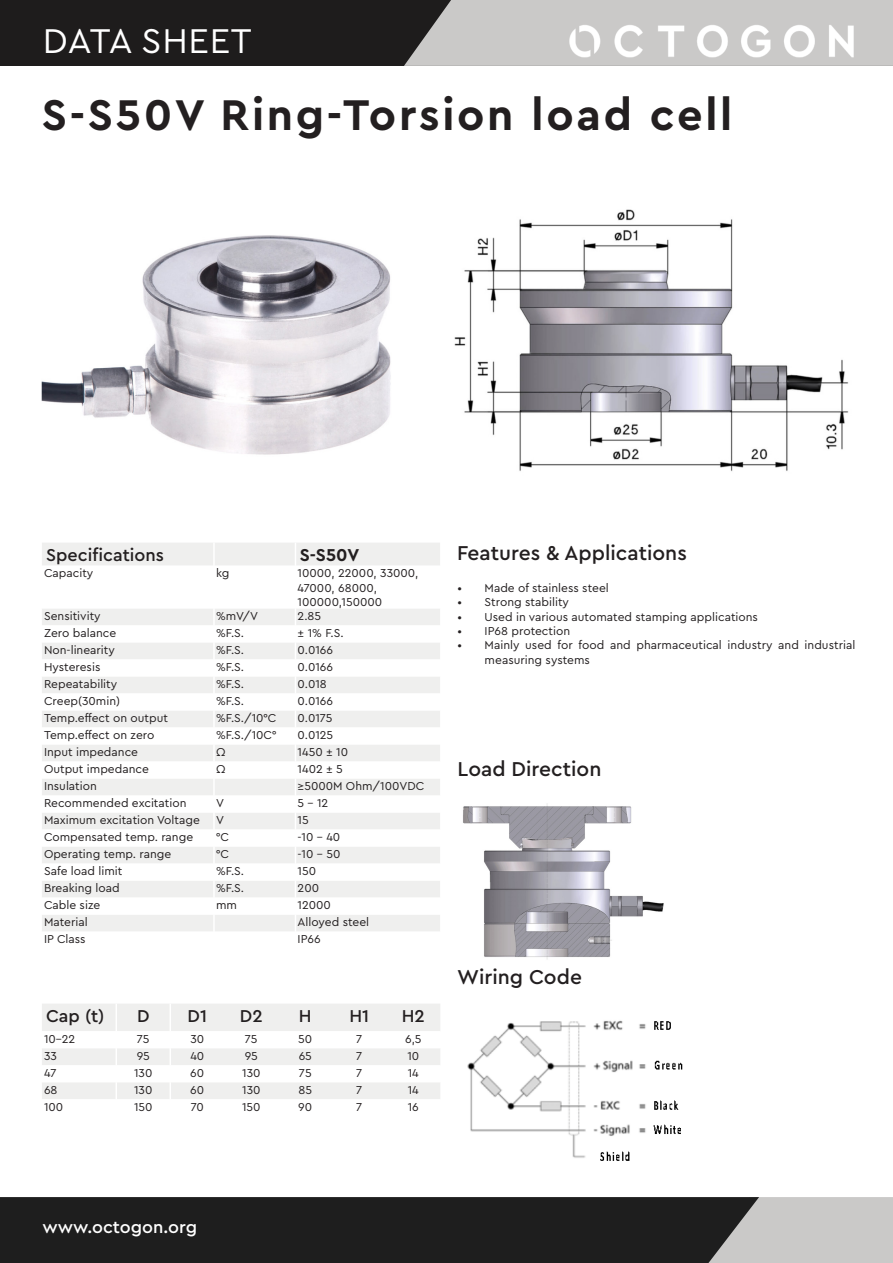
<style>
.page{position:relative;width:893px;height:1263px;background:#fff}
.page>*{position:absolute;margin:0;border:0;box-sizing:border-box;transform-origin:0 0}
.Category_3_Descripti{font:700 45px "Cera PRO";letter-spacing:.06em;color:#231f20}
.Category_2_no_TOC{font:36px "Cera PRO";letter-spacing:.02em;color:#fff}
.Category_3_Descripti-2{font:500 21px "Cera PRO";color:#231f20}
.Category_3_Descripti-3{font:500 18px "Cera PRO";color:#231f20}
.t1{font:500 18px "Cera PRO";color:#fff}
.Category_3_Descripti-4{font:700 18px "Cera PRO";color:#231f20}
.Category_3_Descripti-5{font:12px/14.4px "Cera PRO";color:#231f20}
</style>
<div class="page">
<div style="left:0;top:0;width:893px;height:66px;background:#1e1c1c"></div>
<svg style="left:404px;top:0;width:489px;height:66px;background:#bebdbc"></svg>
<img style="left:568px;top:25px;width:287px;height:32px">
<div style="left:759px;top:1197px;width:134px;height:66px;background:#cac9c8"></div>
<div style="left:0;top:1197px;width:759px;height:66px;background:#1e1e1e"></div>
<img style="left:42px;top:235px;width:349px;height:220px">
<div style="left:42px;top:543px;width:398px;height:22px;background:#efefee"></div>
<svg style="left:42px;top:609px;width:398px;height:322px"></svg>
<hr style="left:213px;top:543px;width:2px;height:23px;background:#fff">
<svg style="left:295px;top:543px;width:1px;height:22px"></svg>
<svg style="left:213px;top:609px;width:2px;height:322px"></svg>
<svg style="left:295px;top:609px;width:1px;height:322px"></svg>
<img style="left:467px;top:1020px;width:216px;height:141px">
<img style="left:454px;top:209px;width:395px;height:263px">
<img style="left:463px;top:803px;width:201px;height:156px">
<svg style="left:42px;top:1004px;width:398px;height:95px"></svg>
<p class="Category_2_no_TOC" style="left:43px;top:17px;width:210px">DATA SHEET</p>
<p class="Category_3_Descripti" style="left:42px;top:85px;width:692px">S-S50V Ring-Torsion load cell</p>
<p class="Category_3_Descripti-3" style="left:46px;top:543px;width:119px">Specifications</p>
<p class="Category_3_Descripti-4" style="left:300px;top:543px;width:61px">S-S50V</p>
<p class="Category_3_Descripti-5" style="left:44px;top:566px;width:51px">Capacity</p>
<p class="Category_3_Descripti-5" style="left:216px;top:566px;width:15px">kg</p>
<p class="Category_3_Descripti-5" style="left:298px;top:566px;width:122px">10000, 22000, 33000,<br>47000, 68000,<br>100000,150000</p>
<p class="Category_3_Descripti-5" style="left:44px;top:608px;width:58px">Sensitivity</p>
<p class="Category_3_Descripti-5" style="left:216px;top:608px;width:43px">%mV/V</p>
<p class="Category_3_Descripti-5" style="left:298px;top:608px;width:25px">2.85</p>
<p class="Category_3_Descripti-5" style="left:44px;top:625px;width:74px">Zero balance</p>
<p class="Category_3_Descripti-5" style="left:216px;top:625px;width:30px">%F.S.</p>
<p class="Category_3_Descripti-5" style="left:298px;top:625px;width:48px">± 1% F.S.</p>
<p class="Category_3_Descripti-5" style="left:44px;top:642px;width:72px">Non-linearity</p>
<p class="Category_3_Descripti-5" style="left:216px;top:642px;width:30px">%F.S.</p>
<p class="Category_3_Descripti-5" style="left:298px;top:642px;width:37px">0.0166</p>
<p class="Category_3_Descripti-5" style="left:44px;top:659px;width:58px">Hysteresis</p>
<p class="Category_3_Descripti-5" style="left:216px;top:659px;width:30px">%F.S.</p>
<p class="Category_3_Descripti-5" style="left:298px;top:659px;width:37px">0.0166</p>
<p class="Category_3_Descripti-5" style="left:44px;top:676px;width:75px">Repeatability</p>
<p class="Category_3_Descripti-5" style="left:216px;top:676px;width:30px">%F.S.</p>
<p class="Category_3_Descripti-5" style="left:298px;top:676px;width:31px">0.018</p>
<p class="Category_3_Descripti-5" style="left:44px;top:693px;width:78px">Creep(30min)</p>
<p class="Category_3_Descripti-5" style="left:216px;top:693px;width:30px">%F.S.</p>
<p class="Category_3_Descripti-5" style="left:298px;top:693px;width:37px">0.0166</p>
<p class="Category_3_Descripti-5" style="left:44px;top:710px;width:126px">Temp.effect on output</p>
<p class="Category_3_Descripti-5" style="left:216px;top:710px;width:62px">%F.S./10°C</p>
<p class="Category_3_Descripti-5" style="left:298px;top:710px;width:36px">0.0175</p>
<p class="Category_3_Descripti-5" style="left:44px;top:727px;width:112px">Temp.effect on zero</p>
<p class="Category_3_Descripti-5" style="left:216px;top:727px;width:62px">%F.S./10C°</p>
<p class="Category_3_Descripti-5" style="left:298px;top:727px;width:37px">0.0125</p>
<p class="Category_3_Descripti-5" style="left:44px;top:744px;width:96px">Input impedance</p>
<p class="Category_3_Descripti-5" style="left:216px;top:744px;width:11px">Ω</p>
<p class="Category_3_Descripti-5" style="left:298px;top:744px;width:52px">1450 ± 10</p>
<p class="Category_3_Descripti-5" style="left:44px;top:761px;width:106px">Output impedance</p>
<p class="Category_3_Descripti-5" style="left:216px;top:761px;width:11px">Ω</p>
<p class="Category_3_Descripti-5" style="left:298px;top:761px;width:47px">1402 ± 5</p>
<p class="Category_3_Descripti-5" style="left:44px;top:778px;width:54px">Insulation</p>
<p class="Category_3_Descripti-5" style="left:298px;top:778px;width:128px">≥5000M Ohm/100VDC</p>
<p class="Category_3_Descripti-5" style="left:44px;top:796px;width:144px">Recommended excitation</p>
<p class="Category_3_Descripti-5" style="left:216px;top:796px;width:9px">V</p>
<p class="Category_3_Descripti-5" style="left:298px;top:796px;width:32px">5 - 12</p>
<p class="Category_3_Descripti-5" style="left:44px;top:813px;width:157px">Maximum excitation Voltage</p>
<p class="Category_3_Descripti-5" style="left:216px;top:813px;width:9px">V</p>
<p class="Category_3_Descripti-5" style="left:298px;top:813px;width:13px">15</p>
<p class="Category_3_Descripti-5" style="left:44px;top:830px;width:151px">Compensated temp. range</p>
<p class="Category_3_Descripti-5" style="left:216px;top:830px;width:14px">°C</p>
<p class="Category_3_Descripti-5" style="left:298px;top:830px;width:44px">-10 - 40</p>
<p class="Category_3_Descripti-5" style="left:44px;top:847px;width:129px">Operating temp. range</p>
<p class="Category_3_Descripti-5" style="left:216px;top:847px;width:14px">°C</p>
<p class="Category_3_Descripti-5" style="left:298px;top:847px;width:44px">-10 - 50</p>
<p class="Category_3_Descripti-5" style="left:44px;top:864px;width:80px">Safe load limit</p>
<p class="Category_3_Descripti-5" style="left:216px;top:864px;width:30px">%F.S.</p>
<p class="Category_3_Descripti-5" style="left:298px;top:864px;width:20px">150</p>
<p class="Category_3_Descripti-5" style="left:44px;top:881px;width:77px">Breaking load</p>
<p class="Category_3_Descripti-5" style="left:216px;top:881px;width:30px">%F.S.</p>
<p class="Category_3_Descripti-5" style="left:298px;top:881px;width:23px">200</p>
<p class="Category_3_Descripti-5" style="left:44px;top:898px;width:58px">Cable size</p>
<p class="Category_3_Descripti-5" style="left:216px;top:898px;width:22px">mm</p>
<p class="Category_3_Descripti-5" style="left:298px;top:898px;width:35px">12000</p>
<p class="Category_3_Descripti-5" style="left:44px;top:915px;width:45px">Material</p>
<p class="Category_3_Descripti-5" style="left:298px;top:915px;width:73px">Alloyed steel</p>
<p class="Category_3_Descripti-5" style="left:44px;top:932px;width:43px">IP Class</p>
<p class="Category_3_Descripti-5" style="left:298px;top:932px;width:25px">IP66</p>
<p class="Category_3_Descripti-3" style="left:46px;top:1004px;width:60px">Cap (t)</p>
<p class="Category_3_Descripti-3" style="left:137px;top:1004px;width:14px">D</p>
<p class="Category_3_Descripti-3" style="left:188px;top:1004px;width:21px">D1</p>
<p class="Category_3_Descripti-3" style="left:240px;top:1004px;width:24px">D2</p>
<p class="Category_3_Descripti-3" style="left:299px;top:1004px;width:14px">H</p>
<p class="Category_3_Descripti-3" style="left:349px;top:1004px;width:21px">H1</p>
<p class="Category_3_Descripti-3" style="left:402px;top:1004px;width:25px">H2</p>
<p class="Category_3_Descripti-5" style="left:44px;top:1031px;width:33px">10-22</p>
<p class="Category_3_Descripti-5" style="left:137px;top:1031px;width:14px">75</p>
<p class="Category_3_Descripti-5" style="left:190px;top:1031px;width:15px">30</p>
<p class="Category_3_Descripti-5" style="left:245px;top:1031px;width:14px">75</p>
<p class="Category_3_Descripti-5" style="left:298px;top:1031px;width:16px">50</p>
<p class="Category_3_Descripti-5" style="left:356px;top:1031px;width:8px">7</p>
<p class="Category_3_Descripti-5" style="left:405px;top:1031px;width:18px">6,5</p>
<p class="Category_3_Descripti-5" style="left:44px;top:1048px;width:14px">33</p>
<p class="Category_3_Descripti-5" style="left:137px;top:1048px;width:15px">95</p>
<p class="Category_3_Descripti-5" style="left:190px;top:1048px;width:15px">40</p>
<p class="Category_3_Descripti-5" style="left:245px;top:1048px;width:15px">95</p>
<p class="Category_3_Descripti-5" style="left:299px;top:1048px;width:15px">65</p>
<p class="Category_3_Descripti-5" style="left:356px;top:1048px;width:8px">7</p>
<p class="Category_3_Descripti-5" style="left:407px;top:1048px;width:13px">10</p>
<p class="Category_3_Descripti-5" style="left:44px;top:1065px;width:14px">47</p>
<p class="Category_3_Descripti-5" style="left:134px;top:1065px;width:20px">130</p>
<p class="Category_3_Descripti-5" style="left:190px;top:1065px;width:15px">60</p>
<p class="Category_3_Descripti-5" style="left:242px;top:1065px;width:20px">130</p>
<p class="Category_3_Descripti-5" style="left:299px;top:1065px;width:14px">75</p>
<p class="Category_3_Descripti-5" style="left:356px;top:1065px;width:8px">7</p>
<p class="Category_3_Descripti-5" style="left:408px;top:1065px;width:13px">14</p>
<p class="Category_3_Descripti-5" style="left:44px;top:1082px;width:15px">68</p>
<p class="Category_3_Descripti-5" style="left:134px;top:1082px;width:20px">130</p>
<p class="Category_3_Descripti-5" style="left:190px;top:1082px;width:15px">60</p>
<p class="Category_3_Descripti-5" style="left:242px;top:1082px;width:20px">130</p>
<p class="Category_3_Descripti-5" style="left:298px;top:1082px;width:15px">85</p>
<p class="Category_3_Descripti-5" style="left:356px;top:1082px;width:8px">7</p>
<p class="Category_3_Descripti-5" style="left:408px;top:1082px;width:13px">14</p>
<p class="Category_3_Descripti-5" style="left:44px;top:1099px;width:21px">100</p>
<p class="Category_3_Descripti-5" style="left:134px;top:1099px;width:20px">150</p>
<p class="Category_3_Descripti-5" style="left:191px;top:1099px;width:15px">70</p>
<p class="Category_3_Descripti-5" style="left:242px;top:1099px;width:20px">150</p>
<p class="Category_3_Descripti-5" style="left:298px;top:1099px;width:15px">90</p>
<p class="Category_3_Descripti-5" style="left:356px;top:1099px;width:8px">7</p>
<p class="Category_3_Descripti-5" style="left:408px;top:1099px;width:13px">16</p>
<p class="Category_3_Descripti-2" style="left:457px;top:539px;width:231px">Features &amp; Applications</p>
<p class="Category_3_Descripti-5" style="left:458px;top:580px;width:153px">• Made of stainless steel</p>
<p class="Category_3_Descripti-5" style="left:458px;top:594px;width:113px">• Strong stability</p>
<p class="Category_3_Descripti-5" style="left:458px;top:609px;width:302px">• Used in various automated stamping applications</p>
<p class="Category_3_Descripti-5" style="left:458px;top:623px;width:114px">• IP68 protection</p>
<p class="Category_3_Descripti-5" style="left:485px;top:638px;width:372px;text-indent:-27px">• Mainly used for food and pharmaceutical industry and industrial measuring systems</p>
<p class="Category_3_Descripti-2" style="left:458px;top:755px;width:145px">Load Direction</p>
<p class="Category_3_Descripti-2" style="left:457px;top:962px;width:126px">Wiring Code</p>
<h3 class="t1" style="left:43px;top:1214px;width:156px">www.octogon.org</h3>
</div>
